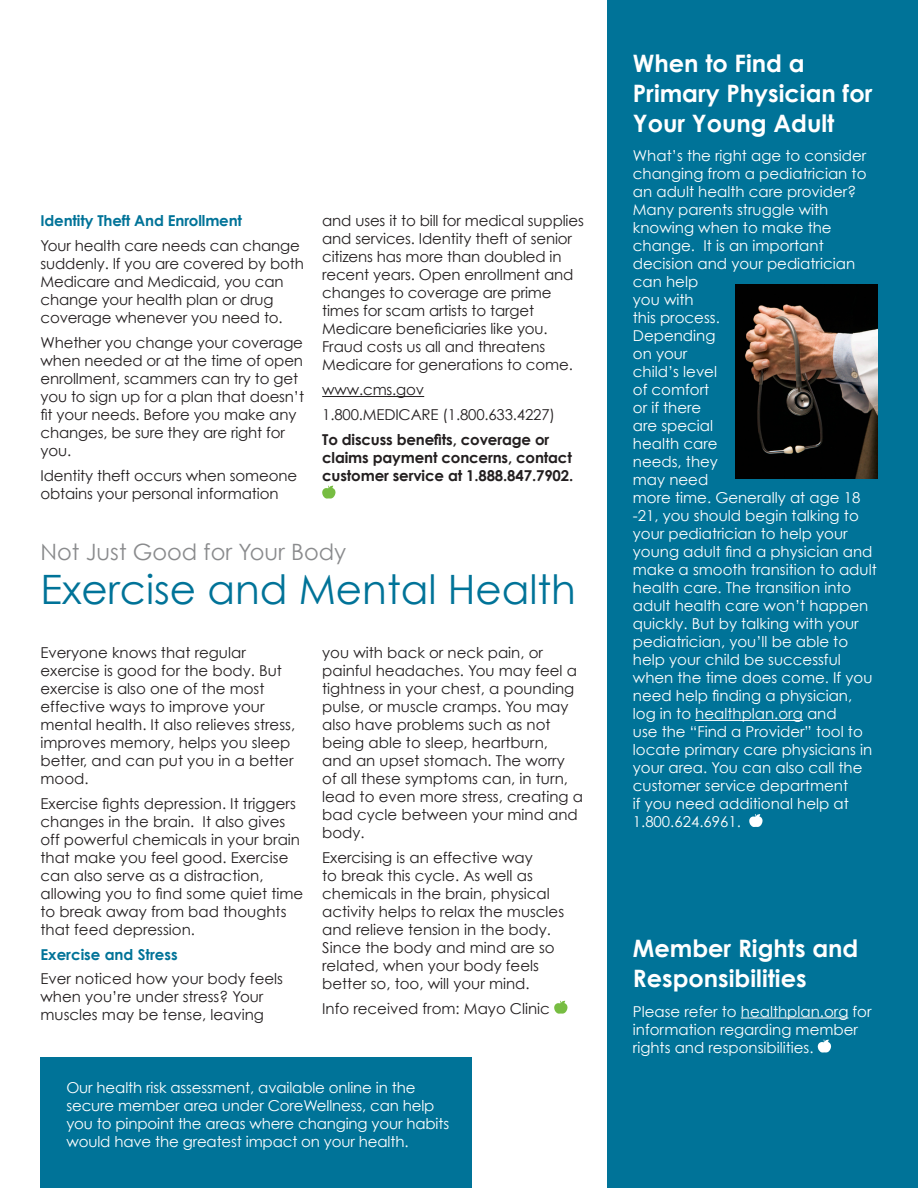
<style>
.page{position:relative;width:918px;height:1188px;background:#fff}
.page>*{position:absolute;margin:0;border:0;box-sizing:border-box;transform-origin:0 0}
.t1{font:40.5px "Century Gothic";color:#007398}
.t2{font:700 24px/30px "Century Gothic";color:#fff}
.t3{font:22.5px "Century Gothic";color:#8a8b8d}
.t4{font:15px/18px "Century Gothic";color:#231f20}
.t5{font:15px/18px "Century Gothic";color:#fff}
.t6{font:700 15px/18px "Century Gothic";letter-spacing:-.01em;color:#231f20}
.t7{font:700 15px "Century Gothic";letter-spacing:-.01em;color:#007398}
</style>
<div class="page">
<div style="left:608px;top:0;width:310px;height:1188px;background:#007398"></div>
<hr style="left:695px;top:720px;width:108px;height:1px;background:#fff">
<svg style="left:749px;top:814px;width:14px;height:13px"></svg>
<img style="left:736px;top:285px;width:142px;height:194px">
<hr style="left:322px;top:396px;width:102px;height:1px;background:#231f20">
<svg style="left:322px;top:486px;width:14px;height:13px"></svg>
<hr style="left:741px;top:1018px;width:107px;height:1px;background:#fff">
<svg style="left:817px;top:1040px;width:15px;height:13px"></svg>
<div style="left:40px;top:1058px;width:432px;height:130px;background:#007398"></div>
<svg style="left:554px;top:1001px;width:14px;height:13px"></svg>
<p class="t7" style="left:40px;top:211px;width:203px">Identity Theft And Enrollment</p>
<p class="t4" style="left:40px;top:236px;width:265px">Your health care needs can change suddenly. If you are covered by both<br>Medicare and Medicaid, you can change your health plan or drug coverage whenever you need to.</p>
<p class="t4" style="left:40px;top:333px;width:265px">Whether you change your coverage when needed or at the time of open enrollment, scammers can try to get you to sign up for a plan that doesn’t fit your needs. Before you make any changes, be sure they are right for you.</p>
<p class="t4" style="left:40px;top:466px;width:258px">Identity theft occurs when someone obtains your personal information</p>
<p class="t4" style="left:322px;top:212px;width:263px">and uses it to bill for medical supplies and services. Identity theft of senior citizens has more than doubled in recent years. Open enrollment and changes to coverage are prime times for scam artists to target Medicare beneficiaries like you.<br>Fraud costs us all and threatens Medicare for generations to come.</p>
<p class="t4" style="left:322px;top:380px;width:104px">www.cms.gov</p>
<p class="t4" style="left:322px;top:405px;width:234px">1.800.MEDICARE (1.800.633.4227)</p>
<p class="t6" style="left:322px;top:430px;width:253px">To discuss benefits, coverage or claims payment concerns, contact customer service at 1.888.847.7902.</p>
<p class="t3" style="left:40px;top:538px;width:307px">Not Just Good for Your Body</p>
<p class="t1" style="left:40px;top:565px;width:537px">Exercise and Mental Health</p>
<p class="t4" style="left:40px;top:644px;width:256px">Everyone knows that regular exercise is good for the body. But exercise is also one of the most effective ways to improve your mental health. It also relieves stress, improves memory, helps you sleep better, and can put you in a better mood.</p>
<p class="t4" style="left:40px;top:794px;width:264px">Exercise fights depression. It triggers changes in the brain. It also gives off powerful chemicals in your brain that make you feel good. Exercise can also serve as a distraction, allowing you to find some quiet time to break away from bad thoughts that feed depression.</p>
<p class="t7" style="left:40px;top:945px;width:139px">Exercise and Stress</p>
<p class="t4" style="left:40px;top:970px;width:244px">Ever noticed how your body feels when you’re under stress? Your muscles may be tense, leaving</p>
<p class="t4" style="left:322px;top:644px;width:262px">you with back or neck pain, or painful headaches. You may feel a tightness in your chest, a pounding pulse, or muscle cramps. You may also have problems such as not being able to sleep, heartburn,<br>and an upset stomach. The worry of all these symptoms can, in turn, lead to even more stress, creating a bad cycle between your mind and body.</p>
<p class="t4" style="left:322px;top:848px;width:244px">Exercising is an effective way<br>to break this cycle. As well as chemicals in the brain, physical activity helps to relax the muscles and relieve tension in the body.<br>Since the body and mind are so related, when your body feels better so, too, will your mind.</p>
<p class="t4" style="left:322px;top:999px;width:229px">Info received from: Mayo Clinic</p>
<p class="t5" style="left:66px;top:1079px;width:384px">Our health risk assessment, available online in the secure member area under CoreWellness, can help you to pinpoint the areas where changing your habits would have the greatest impact on your health.</p>
<p class="t2" style="left:633px;top:48px;width:241px">When to Find a<br>Primary Physician for<br>Your Young Adult</p>
<p class="t5" style="left:633px;top:146px;width:245px">What’s the right age to consider changing from a pediatrician to an adult health care provider?<br>Many parents struggle with knowing when to make the change. It is an important decision and your pediatrician can help<br>you with<br>this process.<br>Depending<br>on your<br>child’s level<br>of comfort<br>or if there<br>are special<br>health care<br>needs, they<br>may need<br>more time. Generally at age 18 -21, you should begin talking to your pediatrician to help your young adult find a physician and make a smooth transition to adult health care. The transition into adult health care won’t happen quickly. But by talking with your pediatrician, you’ll be able to help your child be successful when the time does come. If you need help finding a physician, log in to healthplan.org and<br>use the “Find a Provider” tool to locate primary care physicians in your area. You can also call the customer service department<br>if you need additional help at<br>1.800.624.6961.</p>
<p class="t2" style="left:633px;top:933px;width:227px">Member Rights and<br>Responsibilities</p>
<p class="t5" style="left:633px;top:1002px;width:240px">Please refer to healthplan.org for information regarding member rights and responsibilities.</p>
</div>
